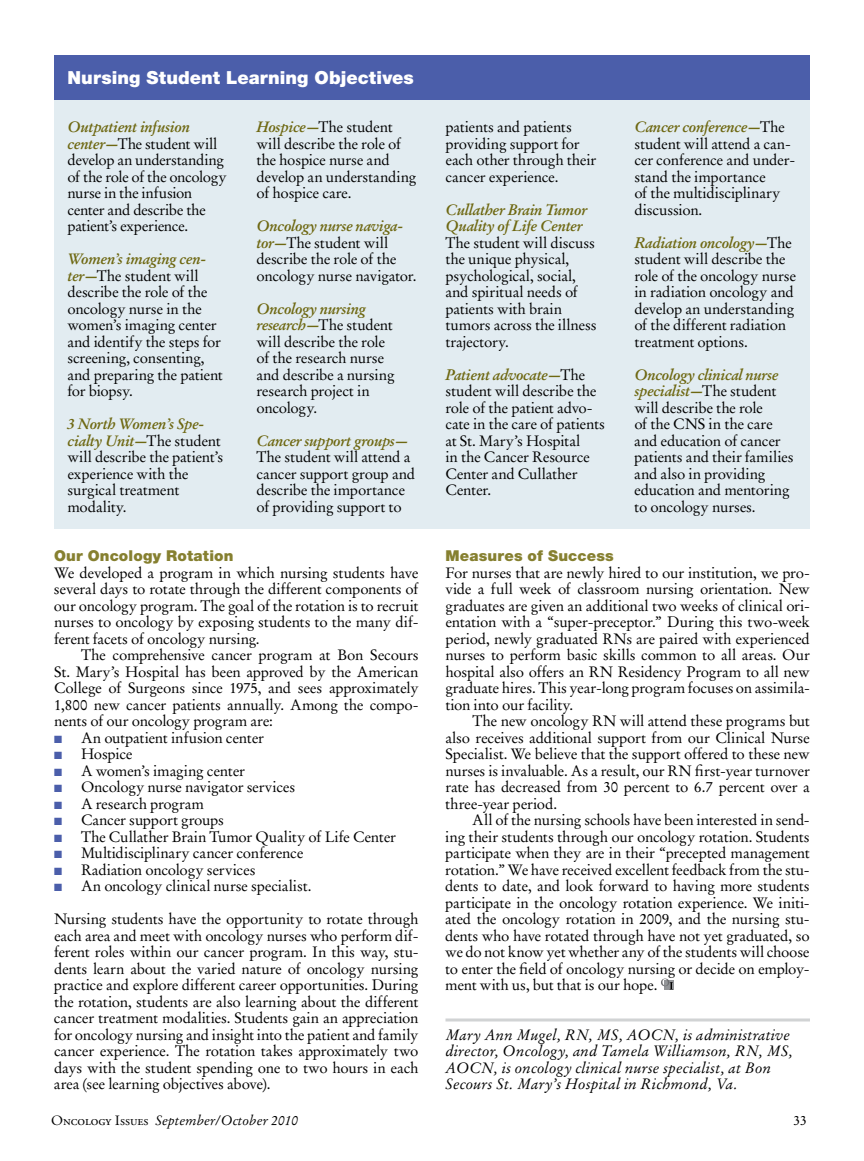
<style>
.page{position:relative;width:864px;height:1161px;background:#fff}
.page>*{position:absolute;margin:0;border:0;box-sizing:border-box;transform-origin:0 0}
.t1{font:900 18px "Helvetica Neue";letter-spacing:.005em;color:#fff}
.t2{font:15px/16.5px "Stempel Garamond LT Std";letter-spacing:-.015em;color:#000}
.t3{font:italic 15px/16.5px "Stempel Garamond LT Std";letter-spacing:.01em;color:#000}
.t4{font:italic 700 15px/16.5px "Stempel Garamond LT Std";letter-spacing:-.02em;color:#6e6812}
.t5{font:900 15px "Helvetica Neue";letter-spacing:.01em;color:#868030}
.t6{font:italic 13.5px "Stempel Garamond LT Std";color:#000}
.t7{font:13.5px "Stempel Garamond LT Std";color:#000}
.s1{font-weight:700;font-style:italic;color:#6e6812}
.s2{color:#4b5eaa}
.s3{font-style:normal}
.s4{font-family:"Adobe Garamond Exp";font-style:normal}
</style>
<div class="page">
<hr style="left:446px;top:1018px;width:364px;height:4px;background:#dcddde">
<div style="left:664px;top:981px;width:10px;height:9px;background:#939598"></div>
<svg style="left:661px;top:979px;width:12px;height:11px"></svg>
<div style="left:54px;top:70px;width:756px;height:458px;background:#e2ecf1"></div>
<div style="left:54px;top:55px;width:756px;height:45px;background:#4b5eaa"></div>
<p class="t1" style="left:68px;top:67px;width:348px">Nursing Student Learning Objectives</p>
<p class="t2" style="left:67px;top:119px;width:161px"><span class="s1">Outpatient infusion center—</span>The student will develop an understanding of the role of the oncology nurse in the infusion center and describe the patient’s experience.</p>
<p class="t2" style="left:67px;top:251px;width:157px"><span class="s1">Women’s imaging cen&shy;ter—</span>The student will describe the role of the oncology nurse in the women’s imaging center and identify the steps for screening, consenting, and preparing the patient for biopsy.</p>
<p class="t2" style="left:67px;top:416px;width:157px"><span class="s1">3 North Women’s Spe&shy;cialty Unit—</span>The student will describe the patient’s experience with the surgical treatment modality.</p>
<p class="t2" style="left:256px;top:119px;width:161px"><span class="s1">Hospice—</span>The student will describe the role of the hospice nurse and develop an understanding of hospice care.</p>
<p class="t2" style="left:256px;top:218px;width:162px"><span class="s1">Oncology nurse naviga&shy;tor—</span>The student will describe the role of the oncology nurse navigator.</p>
<p class="t2" style="left:256px;top:300px;width:140px"><span class="s1">Oncology nursing research—</span>The student will describe the role of the research nurse and describe a nursing research project in oncology.</p>
<p class="t4" style="left:256px;top:432px;width:154px">Cancer support groups—</p>
<p class="t2" style="left:256px;top:449px;width:160px">The student will attend a cancer support group and describe the importance of providing support to</p>
<p class="t5" style="left:54px;top:547px;width:181px">Our Oncology Rotation</p>
<p class="t2" style="left:54px;top:564px;width:366px;text-align:justify">We developed a program in which nursing students have several days to rotate through the different components of our oncology program. The goal of the rotation is to recruit nurses to oncology by exposing students to the many dif&shy;ferent facets of oncology nursing.</p>
<p class="t2" style="left:54px;top:647px;width:366px;text-align:justify;text-indent:27px">The comprehensive cancer program at Bon Secours St. Mary’s Hospital has been approved by the American College of Surgeons since 1975, and sees approximately 1,800 new cancer patients annually. Among the compo&shy;nents of our oncology program are:</p>
<p class="t2" style="left:54px;top:729px;width:212px"><span class="s2">■</span> An outpatient infusion center</p>
<p class="t2" style="left:54px;top:746px;width:80px"><span class="s2">■</span> Hospice</p>
<p class="t2" style="left:54px;top:762px;width:193px"><span class="s2">■</span> A women’s imaging center</p>
<p class="t2" style="left:54px;top:779px;width:243px"><span class="s2">■</span> Oncology nurse navigator services</p>
<p class="t2" style="left:54px;top:795px;width:152px"><span class="s2">■</span> A research program</p>
<p class="t2" style="left:54px;top:812px;width:171px"><span class="s2">■</span> Cancer support groups</p>
<p class="t2" style="left:54px;top:828px;width:344px"><span class="s2">■</span> The Cullather Brain Tumor Quality of Life Center</p>
<p class="t2" style="left:54px;top:845px;width:251px"><span class="s2">■</span> Multidisciplinary cancer conference</p>
<p class="t2" style="left:54px;top:861px;width:203px"><span class="s2">■</span> Radiation oncology services</p>
<p class="t2" style="left:54px;top:878px;width:259px"><span class="s2">■</span> An oncology clinical nurse specialist.</p>
<p class="t2" style="left:54px;top:911px;width:366px;text-align:justify">Nursing students have the opportunity to rotate through each area and meet with oncology nurses who perform dif&shy;ferent roles within our cancer program. In this way, stu&shy;dents learn about the varied nature of oncology nursing practice and explore different career opportunities. During the rotation, students are also learning about the different cancer treatment modalities. Students gain an appreciation for oncology nursing and insight into the patient and family cancer experience. The rotation takes approximately two days with the student spending one to two hours in each area (see learning objectives above).</p>
<p class="t2" style="left:445px;top:119px;width:153px">patients and patients providing support for each other through their cancer experience.</p>
<p class="t4" style="left:445px;top:201px;width:143px">Cullather Brain Tumor<br>Quality of Life Center</p>
<p class="t2" style="left:445px;top:234px;width:153px">The student will discuss the unique physical, psychological, social, and spiritual needs of patients with brain tumors across the illness trajectory.</p>
<p class="t2" style="left:445px;top:366px;width:161px"><span class="s1">Patient advocate—</span>The student will describe the role of the patient advo&shy;cate in the care of patients at St. Mary’s Hospital<br>in the Cancer Resource<br>Center and Cullather<br>Center.</p>
<p class="t2" style="left:634px;top:119px;width:162px"><span class="s1">Cancer conference—</span>The student will attend a can&shy;cer conference and under&shy;stand the importance<br>of the multidisciplinary discussion.</p>
<p class="t2" style="left:634px;top:234px;width:163px"><span class="s1">Radiation oncology—</span>The student will describe the role of the oncology nurse in radiation oncology and develop an understanding of the different radiation treatment options.</p>
<p class="t2" style="left:634px;top:366px;width:161px"><span class="s1">Oncology clinical nurse specialist—</span>The student will describe the role<br>of the CNS in the care and education of cancer patients and their families and also in providing education and mentoring to oncology nurses.</p>
<p class="t5" style="left:446px;top:547px;width:170px">Measures of Success</p>
<p class="t2" style="left:445px;top:564px;width:366px;text-align:justify">For nurses that are newly hired to our institution, we pro&shy;vide a full week of classroom nursing orientation. New graduates are given an additional two weeks of clinical ori&shy;entation with a “super-preceptor.” During this two-week period, newly graduated RNs are paired with experienced nurses to perform basic skills common to all areas. Our hospital also offers an RN Residency Program to all new graduate hires. This year-long program focuses on assimila&shy;tion into our facility.</p>
<p class="t2" style="left:445px;top:713px;width:366px;text-align:justify;text-indent:27px">The new oncology RN will attend these programs but also receives additional support from our Clinical Nurse Specialist. We believe that the support offered to these new nurses is invaluable. As a result, our RN first-year turnover rate has decreased from 30 percent to 6.7 percent over a three-year period.</p>
<p class="t2" style="left:445px;top:812px;width:366px;text-align:justify;text-indent:27px">All of the nursing schools have been interested in send&shy;ing their students through our oncology rotation. Students participate when they are in their “precepted management rotation.” We have received excellent feedback from the stu&shy;dents to date, and look forward to having more students participate in the oncology rotation experience. We initi&shy;ated the oncology rotation in 2009, and the nursing stu&shy;dents who have rotated through have not yet graduated, so we do not know yet whether any of the students will choose to enter the field of oncology nursing or decide on employ&shy;ment with us, but that is our hope.</p>
<p class="t3" style="left:446px;top:1026px;width:349px">Mary Ann Mugel, RN, MS, AOCN, is administrative director, Oncology, and Tamela Williamson, RN, MS, AOCN, is oncology clinical nurse specialist, at Bon Secours St. Mary’s Hospital in Richmond, Va.</p>
<p class="t6" style="left:51px;top:1112px;width:249px"><span class="s3">O</span><span class="s4">ncology</span> <span class="s3">I</span><span class="s4">ssues</span> September/October 2010</p>
<p class="t7" style="left:794px;top:1112px;width:15px">33</p>
</div>
